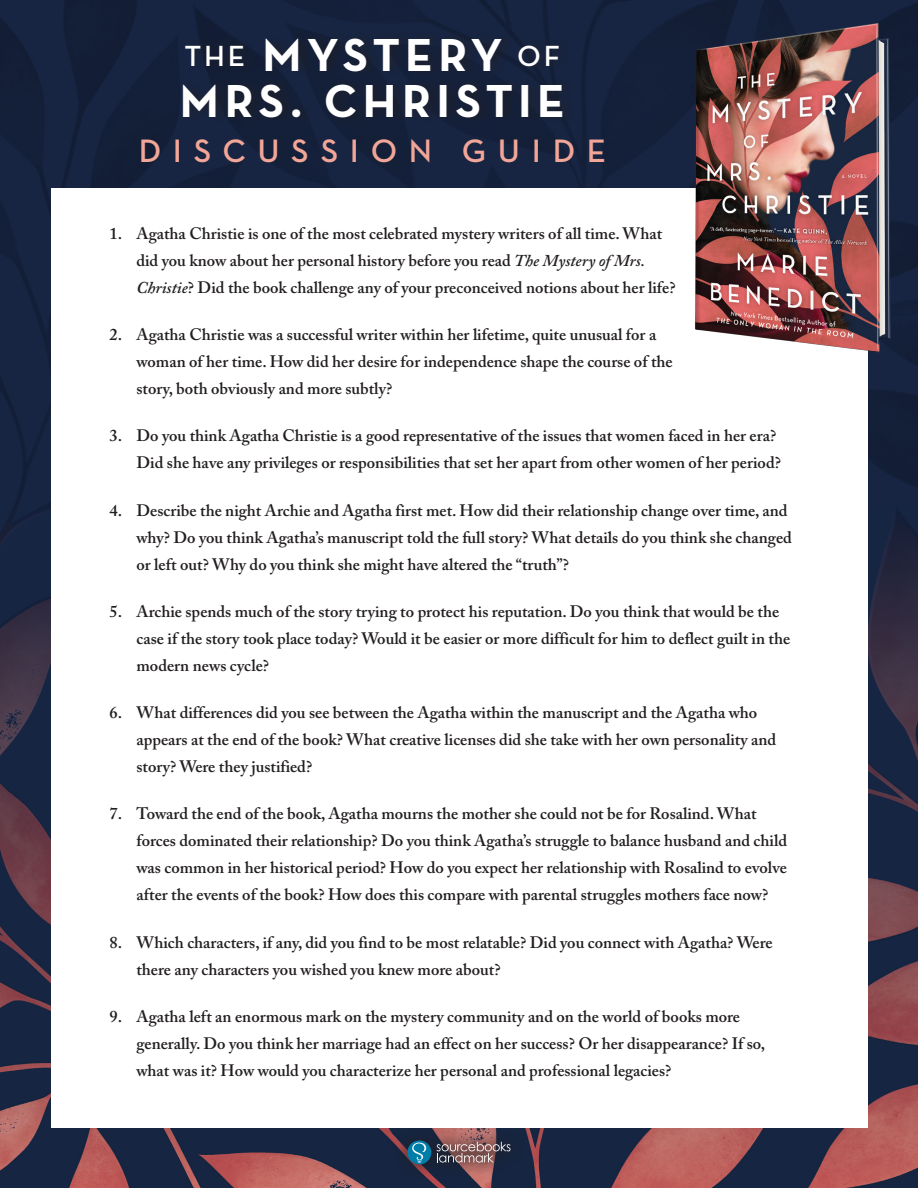
<style>
.page{position:relative;width:918px;height:1188px;background:#fff}
.page>*{position:absolute;margin:0;border:0;box-sizing:border-box;transform-origin:0 0}
.t1{font:700 47.1px "Neutra Text";letter-spacing:.11em;color:#fff}
.BC_header{font:600 33px "Neutra Text TF";letter-spacing:.355em;color:#f1a697}
.t2{font:600 16.5px/27px "Adobe Caslon Pro";color:#231f20}
.s1{font-family:"Neutra Text TF";font-weight:600;font-size:29.7px}
.s2{font-style:italic}
</style>
<div class="page">
<img style="left:0;top:0;width:918px;height:423px">
<img style="left:0;top:423px;width:918px;height:765px">
<div style="left:393px;top:1126px;width:132px;height:52px;background:#231f20;opacity:.75"></div>
<div style="left:407px;top:1140px;width:24px;height:24px;background:#007ea9;border-radius:50%"></div>
<svg style="left:412px;top:1142px;width:14px;height:21px"></svg>
<svg style="left:437px;top:1142px;width:74px;height:21px;background:#796569"></svg>
<div style="left:51px;top:189px;width:816px;height:939px;background:#fff"></div>
<img style="left:680px;top:22px;width:215px;height:334px">
<div style="left:126px;top:124px;width:492px;height:54px;background:#172442"></div>
<div style="left:181px;top:30px;width:396px;height:96px;background:#172038"></div>
<p class="t1" style="left:185px;top:25px;width:377px"><span class="s1">THE</span> MYSTERY <span class="s1">OF</span></p>
<p class="t1" style="left:180px;top:71px;width:387px">MRS. CHRISTIE</p>
<p class="BC_header" style="left:139px;top:130px;width:469px">DISCUSSION GUIDE</p>
<p class="t2" style="left:136px;top:220px;width:541px;text-indent:-27px">1. Agatha Christie is one of the most celebrated mystery writers of all time. What did you know about her personal history before you read <span class="s2">The Mystery of Mrs.<br>Christie</span>? Did the book challenge any of your preconceived notions about her life?</p>
<p class="t2" style="left:136px;top:321px;width:538px;text-indent:-27px">2. Agatha Christie was a successful writer within her lifetime, quite unusual for a woman of her time. How did her desire for independence shape the course of the story, both obviously and more subtly?</p>
<p class="t2" style="left:109px;top:422px;width:673px;text-align:right">3. Do you think Agatha Christie is a good representative of the issues that women faced in her era?<br>Did she have any privileges or responsibilities that set her apart from other women of her period?</p>
<p class="t2" style="left:136px;top:496px;width:657px;text-indent:-27px">4. Describe the night Archie and Agatha first met. How did their relationship change over time, and why? Do you think Agatha’s manuscript told the full story? What details do you think she changed or left out? Why do you think she might have altered the “truth”?</p>
<p class="t2" style="left:136px;top:598px;width:655px;text-indent:-27px">5. Archie spends much of the story trying to protect his reputation. Do you think that would be the case if the story took place today? Would it be easier or more difficult for him to deflect guilt in the modern news cycle?</p>
<p class="t2" style="left:136px;top:699px;width:641px;text-indent:-27px">6. What differences did you see between the Agatha within the manuscript and the Agatha who appears at the end of the book? What creative licenses did she take with her own personality and story? Were they justified?</p>
<p class="t2" style="left:136px;top:800px;width:652px;text-indent:-27px">7. Toward the end of the book, Agatha mourns the mother she could not be for Rosalind. What forces dominated their relationship? Do you think Agatha’s struggle to balance husband and child was common in her historical period? How do you expect her relationship with Rosalind to evolve after the events of the book? How does this compare with parental struggles mothers face now?</p>
<p class="t2" style="left:136px;top:928px;width:638px;text-indent:-27px">8. Which characters, if any, did you find to be most relatable? Did you connect with Agatha? Were there any characters you wished you knew more about?</p>
<p class="t2" style="left:136px;top:1003px;width:630px;text-indent:-27px">9. Agatha left an enormous mark on the mystery community and on the world of books more generally. Do you think her marriage had an effect on her success? Or her disappearance? If so, what was it? How would you characterize her personal and professional legacies?</p>
</div>
